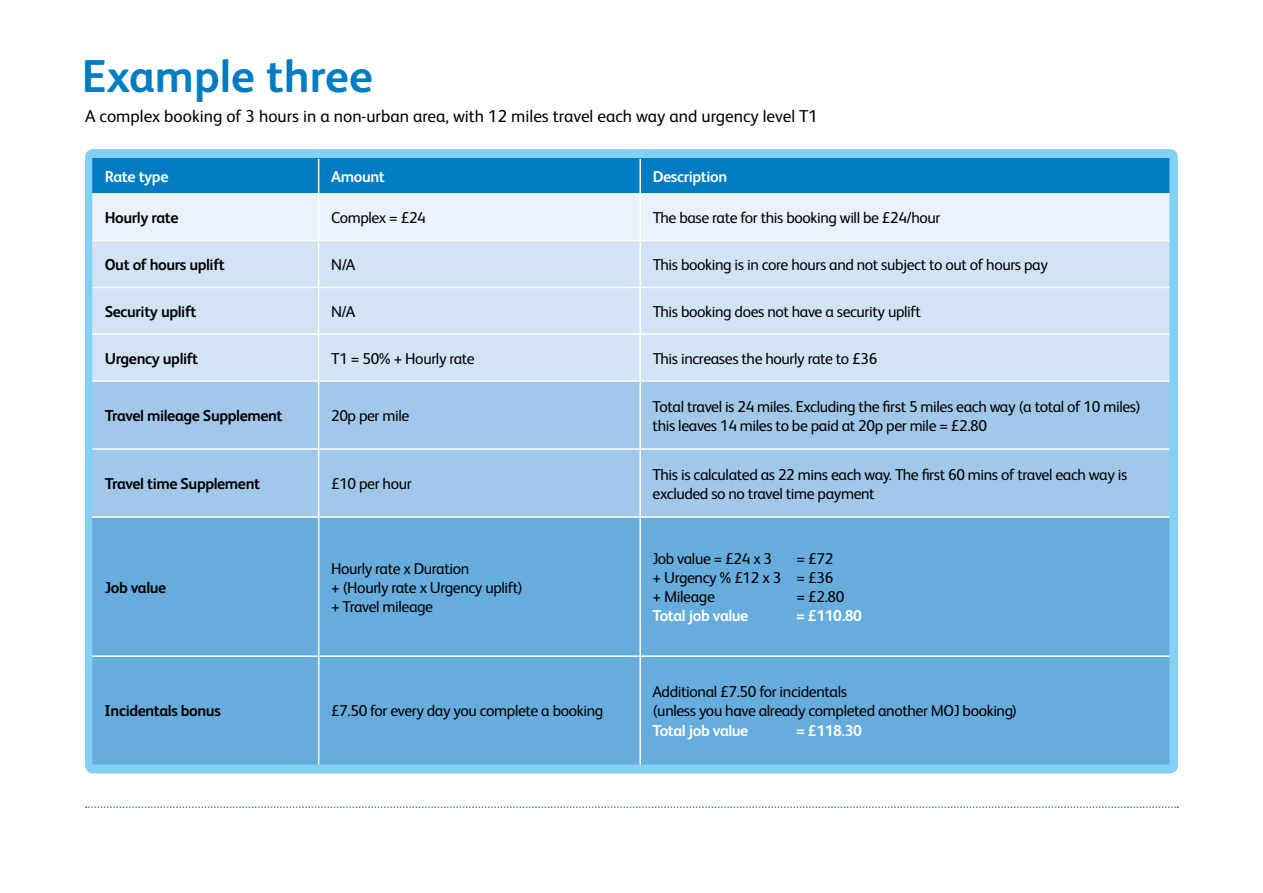
<style>
.page{position:relative;width:1263px;height:893px;background:#fff}
.page>*{position:absolute;margin:0;border:0;box-sizing:border-box;transform-origin:0 0}
.t1{font:700 46.2px "FS Albert Pro";color:#007dc2}
.t2{font:17.25px "FS Albert Pro";color:#000}
.t3{font:15.75px/19px "FS Albert Pro";letter-spacing:-.025em;color:#000}
.t4{font:700 15.75px "FS Albert Pro";letter-spacing:-.025em;color:#000}
.t5{font:700 15.75px "FS Albert Pro";letter-spacing:-.025em;color:#fff}
</style>
<div class="page">
<svg style="left:86px;top:806px;width:1092px;height:2px"></svg>
<div style="left:85px;top:149px;width:1093px;height:624px;background:#83d0f5;border-radius:8px"></div>
<div style="left:92px;top:159px;width:1077px;height:34px;background:#007dc2"></div>
<div style="left:92px;top:195px;width:1077px;height:45px;background:#e9f1fb"></div>
<div style="left:92px;top:241px;width:1077px;height:139px;background:#d2e3f5"></div>
<div style="left:92px;top:382px;width:1077px;height:134px;background:#a1c7e9"></div>
<div style="left:92px;top:518px;width:1077px;height:246px;background:#66acdd"></div>
<hr style="left:92px;top:158px;width:227px;height:1px;background:#007dc2">
<hr style="left:319px;top:158px;width:321px;height:1px;background:#007dc2">
<hr style="left:640px;top:158px;width:529px;height:1px;background:#007dc2">
<hr style="left:318px;top:195px;width:1px;height:45px;background:#fff">
<hr style="left:639px;top:195px;width:2px;height:45px;background:#fff">
<hr style="left:92px;top:240px;width:227px;height:1px;background:#fff">
<hr style="left:319px;top:240px;width:321px;height:1px;background:#fff">
<hr style="left:318px;top:241px;width:1px;height:46px;background:#fff">
<hr style="left:640px;top:240px;width:529px;height:1px;background:#fff">
<hr style="left:639px;top:241px;width:2px;height:46px;background:#fff">
<hr style="left:92px;top:287px;width:227px;height:1px;background:#fff">
<hr style="left:319px;top:287px;width:321px;height:1px;background:#fff">
<hr style="left:318px;top:288px;width:1px;height:45px;background:#fff">
<hr style="left:640px;top:287px;width:529px;height:1px;background:#fff">
<hr style="left:639px;top:288px;width:2px;height:45px;background:#fff">
<hr style="left:92px;top:333px;width:227px;height:2px;background:#fff">
<hr style="left:319px;top:333px;width:321px;height:2px;background:#fff">
<hr style="left:318px;top:335px;width:1px;height:45px;background:#fff">
<hr style="left:640px;top:333px;width:529px;height:2px;background:#fff">
<hr style="left:639px;top:335px;width:2px;height:45px;background:#fff">
<hr style="left:92px;top:380px;width:227px;height:2px;background:#fff">
<hr style="left:319px;top:380px;width:321px;height:2px;background:#fff">
<hr style="left:318px;top:382px;width:1px;height:66px;background:#fff">
<hr style="left:640px;top:380px;width:529px;height:2px;background:#fff">
<hr style="left:639px;top:382px;width:2px;height:66px;background:#fff">
<hr style="left:92px;top:448px;width:227px;height:2px;background:#fff">
<hr style="left:319px;top:448px;width:321px;height:2px;background:#fff">
<hr style="left:318px;top:450px;width:1px;height:66px;background:#fff">
<hr style="left:640px;top:448px;width:529px;height:2px;background:#fff">
<hr style="left:639px;top:450px;width:2px;height:66px;background:#fff">
<hr style="left:92px;top:516px;width:227px;height:2px;background:#fff">
<hr style="left:319px;top:516px;width:321px;height:2px;background:#fff">
<hr style="left:318px;top:518px;width:1px;height:137px;background:#fff">
<hr style="left:640px;top:516px;width:529px;height:2px;background:#fff">
<hr style="left:639px;top:518px;width:2px;height:137px;background:#fff">
<hr style="left:92px;top:655px;width:227px;height:2px;background:#fff">
<hr style="left:319px;top:655px;width:321px;height:2px;background:#fff">
<hr style="left:318px;top:657px;width:1px;height:107px;background:#fff">
<hr style="left:640px;top:655px;width:529px;height:2px;background:#fff">
<hr style="left:639px;top:657px;width:2px;height:107px;background:#fff">
<hr style="left:318px;top:159px;width:1px;height:34px;background:#fff">
<hr style="left:639px;top:159px;width:2px;height:34px;background:#fff">
<hr style="left:92px;top:193px;width:227px;height:2px;background:#fff">
<hr style="left:319px;top:193px;width:321px;height:2px;background:#fff">
<hr style="left:640px;top:193px;width:529px;height:2px;background:#fff">
<h1 class="t1" style="left:82px;top:44px;width:292px">Example three</h1>
<p class="t2" style="left:85px;top:104px;width:734px">A complex booking of 3 hours in a non-urban area, with 12 miles travel each way and urgency level T1</p>
<p class="t5" style="left:105px;top:166px;width:65px">Rate type</p>
<p class="t5" style="left:331px;top:166px;width:55px">Amount</p>
<p class="t5" style="left:653px;top:166px;width:76px">Description</p>
<p class="t4" style="left:105px;top:207px;width:75px">Hourly rate</p>
<p class="t3" style="left:331px;top:207px;width:96px">Complex = £24</p>
<p class="t3" style="left:653px;top:207px;width:289px">The base rate for this booking will be £24/hour</p>
<p class="t4" style="left:105px;top:254px;width:121px">Out of hours uplift</p>
<p class="t3" style="left:331px;top:254px;width:26px">N/A</p>
<p class="t3" style="left:653px;top:254px;width:397px">This booking is in core hours and not subject to out of hours pay</p>
<p class="t4" style="left:105px;top:300px;width:93px">Security uplift</p>
<p class="t3" style="left:331px;top:301px;width:26px">N/A</p>
<p class="t3" style="left:653px;top:301px;width:270px">This booking does not have a security uplift</p>
<p class="t4" style="left:105px;top:347px;width:95px">Urgency uplift</p>
<p class="t3" style="left:331px;top:348px;width:145px">T1 = 50% + Hourly rate</p>
<p class="t3" style="left:653px;top:348px;width:226px">This increases the hourly rate to £36</p>
<p class="t4" style="left:105px;top:405px;width:179px">Travel mileage Supplement</p>
<p class="t3" style="left:331px;top:405px;width:80px">20p per mile</p>
<p class="t3" style="left:653px;top:395px;width:490px">Total travel is 24 miles. Excluding the first 5 miles each way (a total of 10 miles) this leaves 14 miles to be paid at 20p per mile = £2.80</p>
<p class="t4" style="left:105px;top:473px;width:157px">Travel time Supplement</p>
<p class="t3" style="left:331px;top:473px;width:82px">£10 per hour</p>
<p class="t3" style="left:653px;top:463px;width:476px">This is calculated as 22 mins each way. The first 60 mins of travel each way is excluded so no travel time payment</p>
<p class="t4" style="left:105px;top:576px;width:63px">Job value</p>
<p class="t3" style="left:331px;top:557px;width:194px">Hourly rate x Duration<br>+ (Hourly rate x Urgency uplift) + Travel mileage</p>
<p class="t4" style="left:105px;top:700px;width:118px">Incidentals bonus</p>
<p class="t3" style="left:331px;top:700px;width:274px">£7.50 for every day you complete a booking</p>
<p class="t3" style="left:653px;top:548px;width:121px">Job value = £24 x 3</p>
<p class="t3" style="left:653px;top:548px;width:182px;text-align:justify;text-indent:144px">= £72 + Urgency % £12 x 3 = £36 + Mileage</p>
<p class="t3" style="left:797px;top:586px;width:49px">= £2.80</p>
<p class="t5" style="left:653px;top:605px;width:97px">Total job value</p>
<p class="t5" style="left:797px;top:605px;width:67px">= £110.80</p>
<p class="t3" style="left:653px;top:681px;width:366px">Additional £7.50 for incidentals<br>(unless you have already completed another MOJ booking)</p>
<p class="t5" style="left:653px;top:719px;width:97px">Total job value</p>
<p class="t5" style="left:797px;top:719px;width:67px">= £118.30</p>
</div>
